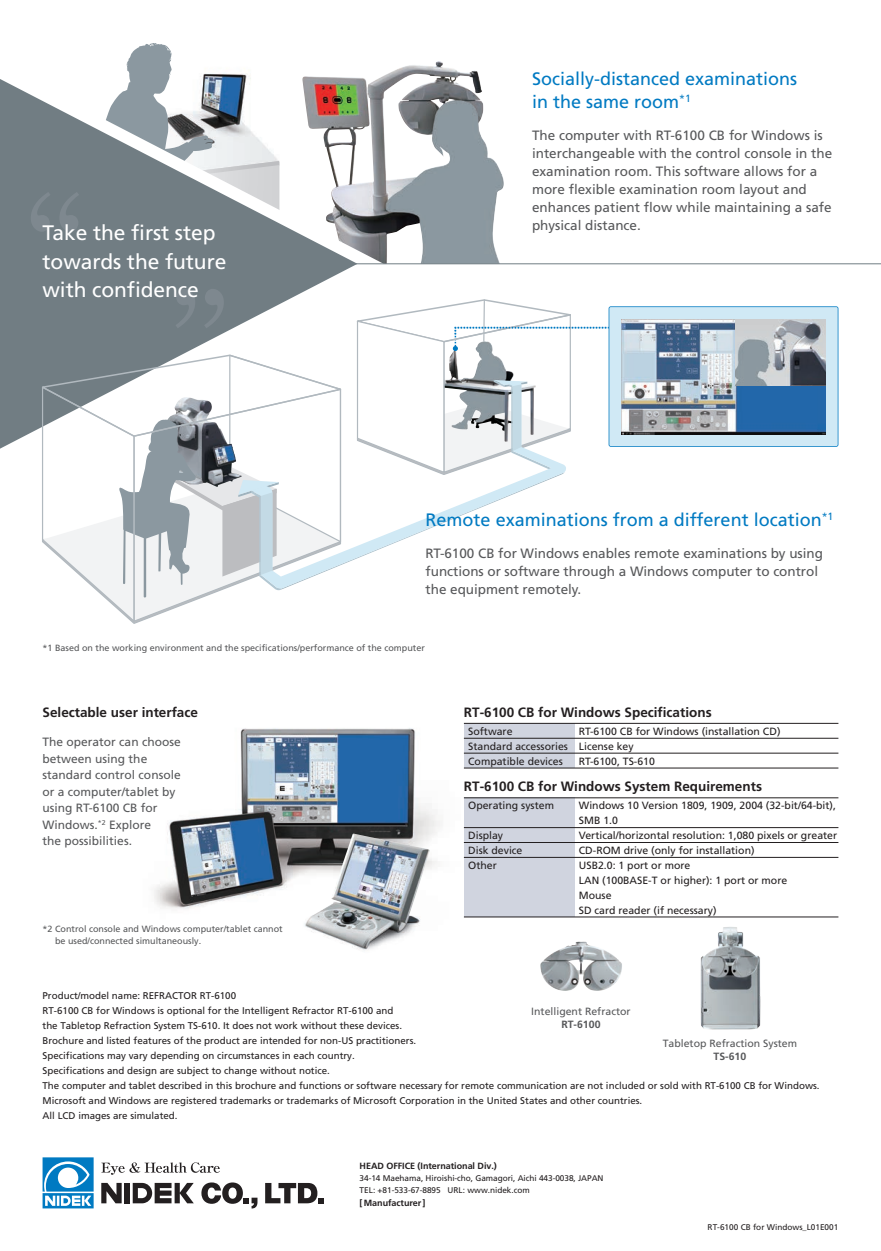
<style>
.page{position:relative;width:881px;height:1251px;background:#fff}
.page>*{position:absolute;margin:0;border:0;box-sizing:border-box;transform-origin:0 0}
.t1{font:142.5px "Century";color:#7e888f}
.t2{font:21px/28.5px "Frutiger";letter-spacing:-.005em;color:#fff}
.t3{font:18px/22.5px "Frutiger";color:#007ac2}
.t4{font:13.5px/18px "Frutiger";color:#57585a}
.t5{font:700 13.5px "Frutiger";color:#231f20}
.t6{font:12px/16.5px "Frutiger";color:#57585a}
.t7{font:10.5px/14.9px "Frutiger";color:#231f20}
.t8{font:10.5px "Frutiger";color:#57585a}
.t9{font:700 10.5px "Frutiger";color:#57585a}
.t10{font:9.75px/15px "Frutiger";color:#231f20}
.t11{font:9px/12px "Frutiger";color:#57585a}
.t12{font:700 9px "Frutiger";letter-spacing:-.005em;color:#231f20}
.t13{font:8.25px/12px "Frutiger";letter-spacing:-.005em;color:#231f20}
</style>
<div class="page">
<svg style="left:201px;top:1182px;width:56px;height:26px"></svg>
<svg style="left:265px;top:1183px;width:59px;height:19px"></svg>
<svg style="left:101px;top:1182px;width:21px;height:20px"></svg>
<div style="left:124px;top:1182px;width:6px;height:20px;background:#231f20"></div>
<svg style="left:133px;top:1182px;width:61px;height:20px"></svg>
<svg style="left:101px;top:1162px;width:119px;height:12px"></svg>
<svg style="left:43px;top:1157px;width:51px;height:51px"></svg>
<img style="left:383px;top:61px;width:121px;height:202px">
<svg style="left:126px;top:43px;width:46px;height:22px"></svg>
<img style="left:154px;top:722px;width:357px;height:196px">
<img style="left:303px;top:833px;width:126px;height:118px">
<img style="left:540px;top:941px;width:82px;height:49px">
<img style="left:700px;top:927px;width:60px;height:102px">
<svg style="left:0;top:65px;width:383px;height:384px;fill:#717d83"></svg>
<hr style="left:355px;top:263px;width:525px;height:1px;background:#717d83">
<svg style="left:38px;top:298px;width:800px;height:326px"></svg>
<div style="left:463px;top:723px;width:111px;height:44px;background:#d0d4df"></div>
<div style="left:463px;top:797px;width:111px;height:119px;background:#d0d4df"></div>
<hr style="left:463px;top:723px;width:375px;height:1px;background:#231f20">
<hr style="left:463px;top:737px;width:375px;height:1px;background:#231f20">
<hr style="left:463px;top:752px;width:375px;height:1px;background:#231f20">
<hr style="left:463px;top:767px;width:375px;height:1px;background:#231f20">
<hr style="left:463px;top:797px;width:375px;height:1px;background:#231f20">
<hr style="left:463px;top:827px;width:375px;height:1px;background:#231f20">
<hr style="left:463px;top:842px;width:375px;height:1px;background:#231f20">
<hr style="left:463px;top:857px;width:375px;height:1px;background:#231f20">
<hr style="left:463px;top:916px;width:375px;height:1px;background:#231f20">
<h1 class="t1" style="left:26px;top:126px;width:57px">“</h1>
<h2 class="t2" style="left:43px;top:219px;width:185px">Take the first step towards the future with confidence</h2>
<h1 class="t1" style="left:174px;top:223px;width:57px">”</h1>
<h3 class="t3" style="left:531px;top:68px;width:267px">Socially-distanced examinations in the same room<sup>*1</sup></h3>
<p class="t4" style="left:531px;top:126px;width:302px">The computer with RT-6100 CB for Windows is interchangeable with the control console in the examination room. This software allows for a more flexible examination room layout and enhances patient flow while maintaining a safe physical distance.</p>
<h3 class="t3" style="left:425px;top:508px;width:409px">Remote examinations from a different location<sup>*1</sup></h3>
<h3 class="t4" style="left:425px;top:544px;width:399px">RT-6100 CB for Windows enables remote examinations by using functions or software through a Windows computer to control the equipment remotely.</h3>
<p class="t11" style="left:43px;top:641px;width:384px">*1 Based on the working environment and the specifications/performance of the computer</p>
<h3 class="t5" style="left:43px;top:704px;width:157px">Selectable user interface</h3>
<p class="t6" style="left:43px;top:733px;width:140px">The operator can choose between using the standard control console or a computer/tablet by using RT-6100 CB for<br>Windows.<sup>*2</sup> Explore<br>the possibilities.</p>
<p class="t11" style="left:55px;top:922px;width:229px;text-indent:-13px">*2 Control console and Windows computer/tablet cannot be used/connected simultaneously.</p>
<h3 class="t5" style="left:463px;top:704px;width:249px">RT-6100 CB for Windows Specifications</h3>
<p class="t7" style="left:468px;top:723px;width:101px">Software<br>Standard accessories<br>Compatible devices</p>
<p class="t7" style="left:578px;top:723px;width:203px">RT-6100 CB for Windows (installation CD)<br>License key<br>RT-6100, TS-610</p>
<h3 class="t5" style="left:463px;top:778px;width:299px">RT-6100 CB for Windows System Requirements</h3>
<p class="t7" style="left:468px;top:798px;width:87px">Operating system</p>
<p class="t7" style="left:468px;top:827px;width:56px">Display<br>Disk device<br>Other</p>
<p class="t7" style="left:578px;top:798px;width:260px">Windows 10 Version 1809, 1909, 2004 (32-bit/64-bit),<br>SMB 1.0<br>Vertical/horizontal resolution: 1,080 pixels or greater<br>CD-ROM drive (only for installation)<br>USB2.0: 1 port or more<br>LAN (100BASE-T or higher): 1 port or more<br>Mouse<br>SD card reader (if necessary)</p>
<p class="t10" style="left:43px;top:987px;width:778px">Product/model name: REFRACTOR RT-6100<br>RT-6100 CB for Windows is optional for the Intelligent Refractor RT-6100 and<br>the Tabletop Refraction System TS-610. It does not work without these devices.<br>Brochure and listed features of the product are intended for non-US practitioners.<br>Specifications may vary depending on circumstances in each country.<br>Specifications and design are subject to change without notice.<br>The computer and tablet described in this brochure and functions or software necessary for remote communication are not included or sold with RT-6100 CB for Windows.<br>Microsoft and Windows are registered trademarks or trademarks of Microsoft Corporation in the United States and other countries.<br>All LCD images are simulated.</p>
<p class="t8" style="left:531px;top:1004px;width:101px">Intelligent Refractor</p>
<p class="t9" style="left:561px;top:1018px;width:41px">RT-6100</p>
<p class="t8" style="left:662px;top:1036px;width:136px">Tabletop Refraction System</p>
<p class="t9" style="left:713px;top:1050px;width:34px">TS-610</p>
<p class="t12" style="left:359px;top:1160px;width:139px">HEAD OFFICE (International Div.)</p>
<p class="t13" style="left:359px;top:1172px;width:245px">34-14 Maehama, Hiroishi-cho, Gamagori, Aichi 443-0038, JAPAN<br>TEL: +81-533-67-8895 URL: www.nidek.com</p>
<p class="t12" style="left:359px;top:1197px;width:67px">[Manufacturer]</p>
<p class="t13" style="left:707px;top:1220px;width:132px">RT-6100 CB for Windows_L01E001</p>
</div>
